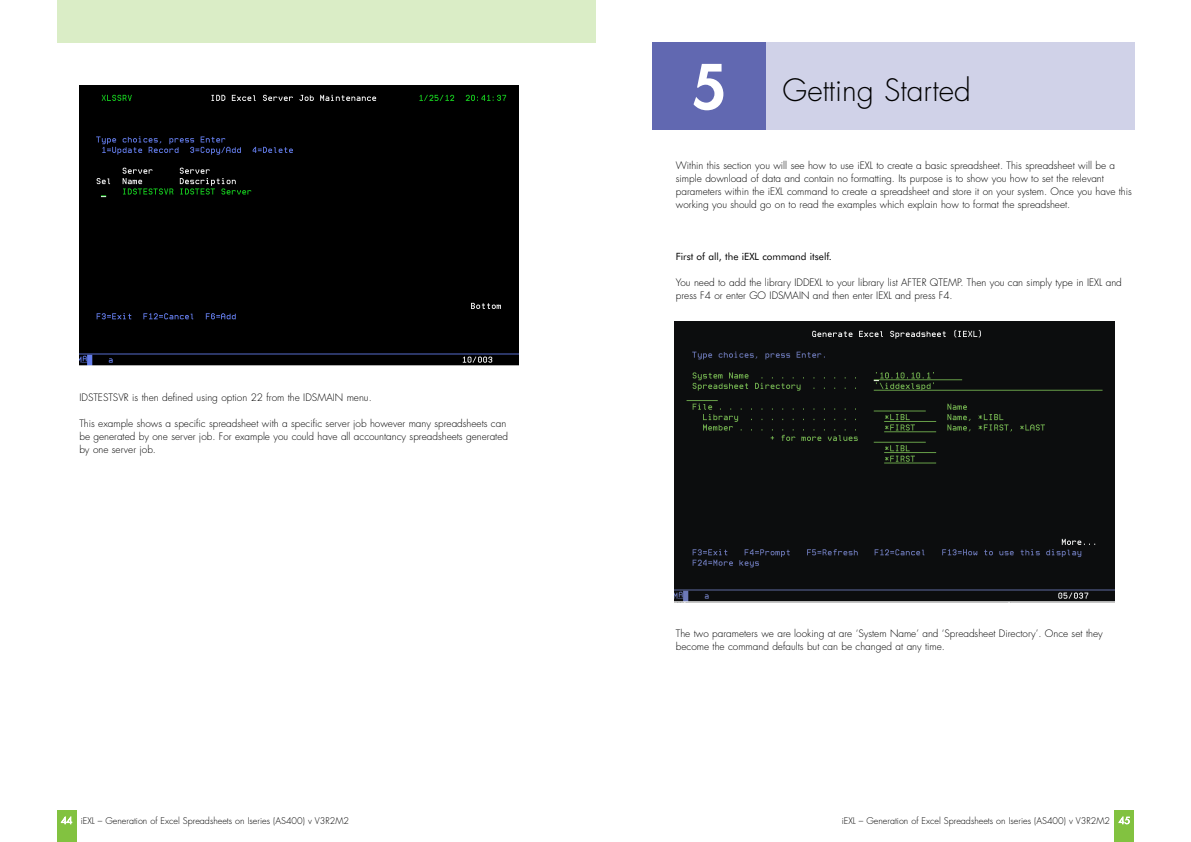
<style>
.page{position:relative;width:1191px;height:842px;background:#fff}
.page>*{position:absolute;margin:0;border:0;box-sizing:border-box;transform-origin:0 0}
.t1{font:300 30px "Futura";color:#000}
.t2{font:300 10px/13px "Futura";color:#000}
.t3{font:10px "Futura BT";color:#000}
.t4{font:300 9px "Futura";color:#000}
.s1{font-weight:800;font-size:60px;color:#fff}
.s2{color:#fff}
</style>
<div class="page">
<div style="left:57px;top:0;width:538px;height:43px;background:#daedc6"></div>
<div style="left:1114px;top:811px;width:20px;height:31px;background:#82c240"></div>
<div style="left:57px;top:811px;width:20px;height:31px;background:#82c240"></div>
<div style="left:79px;top:85px;width:440px;height:281px;background:#000"></div>
<div style="left:675px;top:321px;width:439px;height:281px;background:#0c0d0e"></div>
<div style="left:652px;top:43px;width:482px;height:87px;background:#d0d2e8"></div>
<div style="left:652px;top:43px;width:113px;height:87px;background:#6168b1"></div>
<h1 class="t1" style="left:691px;top:77px;width:281px"><span class="s1">5</span> Getting Started</h1>
<p class="t2" style="left:676px;top:160px;width:457px">Within this section you will see how to use iEXL to create a basic spreadsheet. This spreadsheet will be a simple download of data and contain no formatting. Its purpose is to show you how to set the relevant parameters within the iEXL command to create a spreadsheet and store it on your system. Once you have this working you should go on to read the examples which explain how to format the spreadsheet.</p>
<p class="t2" style="left:79px;top:392px;width:294px">IDSTESTSVR is then defined using option 22 from the IDSMAIN menu.</p>
<p class="t2" style="left:79px;top:418px;width:430px">This example shows a specific spreadsheet with a specific server job however many spreadsheets can be generated by one server job. For example you could have all accountancy spreadsheets generated by one server job.</p>
<p class="t3" style="left:676px;top:253px;width:157px">First of all, the iEXL command itself.</p>
<p class="t2" style="left:676px;top:277px;width:447px">You need to add the library IDDEXL to your library list AFTER QTEMP. Then you can simply type in IEXL and press F4 or enter GO IDSMAIN and then enter IEXL and press F4.</p>
<p class="t2" style="left:676px;top:628px;width:428px">The two parameters we are looking at are ‘System Name’ and ‘Spreadsheet Directory’. Once set they become the command defaults but can be changed at any time.</p>
<p class="t4" style="left:61px;top:816px;width:289px"><span class="s2">44</span> iEXL – Generation of Excel Spreadsheets on Iseries (AS400) v V3R2M2</p>
<p class="t4" style="left:842px;top:816px;width:290px">iEXL – Generation of Excel Spreadsheets on Iseries (AS400) v V3R2M2 <span class="s2">45</span></p>
</div>
